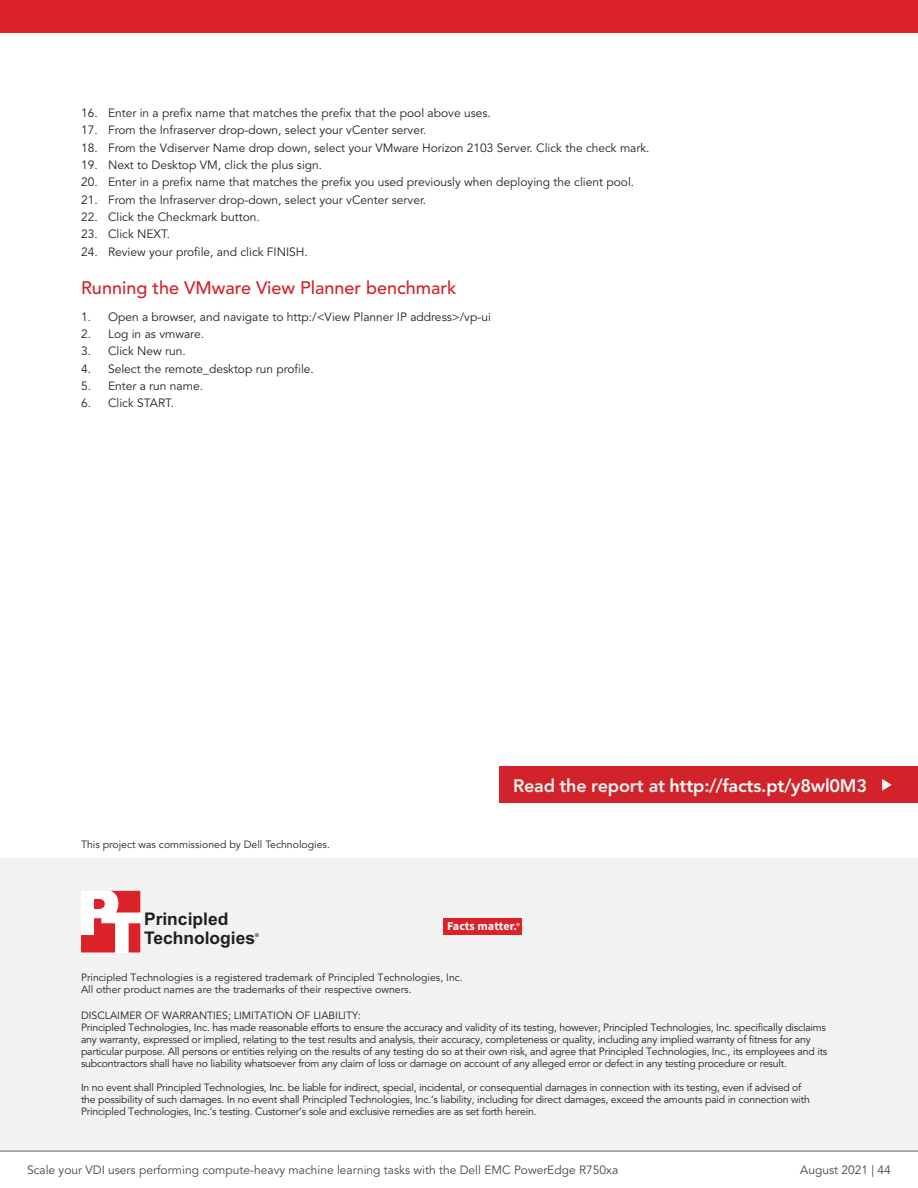
<style>
.page{position:relative;width:918px;height:1188px;background:#fff}
.page>*{position:absolute;margin:0;border:0;box-sizing:border-box;transform-origin:0 0}
.t1{font:800 18px "Avenir LT Pro";letter-spacing:-.01em;color:#fafcfb}
.t2{font:500 18px "Avenir LT Pro";color:#d2232a}
.t3{font:700 17.4px/18.6px "Arial";color:#221e1f}
.t4{font:700 12.15px "Source Sans Pro";color:#fff}
.t5{font:12px "Avenir LT Pro";color:#231f20}
.t6{font:12px "Avenir LT Pro";color:#464647}
.t7{font:10.5px/12px "Avenir LT Pro";letter-spacing:-.02em;color:#231f20}
.t8{font:10.5px/12.6px "Avenir LT Pro";color:#231f20}
.t9{font:700 5.25px "Arial";color:#221e1f}
.s1{color:#f2f2f3}
.s2{font-weight:600;font-size:8.55px}
</style>
<div class="page">
<div style="left:0;top:858px;width:918px;height:293px;background:#f2f2f3"></div>
<svg style="left:81px;top:891px;width:59px;height:62px"></svg>
<div style="left:444px;top:918px;width:78px;height:17px;background:#db2229"></div>
<div style="left:500px;top:766px;width:418px;height:37px;background:#d2232a"></div>
<svg style="left:882px;top:779px;width:10px;height:12px"></svg>
<hr style="left:0;top:1151px;width:918px;height:1px;background:#616265">
<div style="left:0;top:0;width:918px;height:32px;background:#da2128"></div>
<p class="t5" style="left:81px;top:106px;width:411px">16. Enter in a prefix name that matches the prefix that the pool above uses.</p>
<p class="t5" style="left:81px;top:123px;width:347px">17. From the Infraserver drop-down, select your vCenter server.</p>
<p class="t5" style="left:81px;top:140px;width:570px">18. From the Vdiserver Name drop down, select your VMware Horizon 2103 Server. Click the check mark.</p>
<p class="t5" style="left:81px;top:158px;width:243px">19. Next to Desktop VM, click the plus sign.</p>
<p class="t5" style="left:81px;top:175px;width:555px">20. Enter in a prefix name that matches the prefix you used previously when deploying the client pool.</p>
<p class="t5" style="left:81px;top:192px;width:347px">21. From the Infraserver drop-down, select your vCenter server.</p>
<p class="t5" style="left:81px;top:210px;width:180px">22. Click the Checkmark button.</p>
<p class="t5" style="left:81px;top:227px;width:91px">23. Click NEXT.</p>
<p class="t5" style="left:81px;top:245px;width:228px">24. Review your profile, and click FINISH.</p>
<h1 class="t2" style="left:81px;top:277px;width:377px">Running the VMware View Planner benchmark</h1>
<p class="t5" style="left:81px;top:309px;width:411px">1. Open a browser, and navigate to http:/&lt;View Planner IP address&gt;/vp-ui</p>
<p class="t5" style="left:81px;top:327px;width:125px">2. Log in as vmware.</p>
<p class="t5" style="left:81px;top:344px;width:106px">3. Click New run.</p>
<p class="t5" style="left:81px;top:361px;width:234px">4. Select the remote_desktop run profile.</p>
<p class="t5" style="left:81px;top:379px;width:124px">5. Enter a run name.</p>
<p class="t5" style="left:81px;top:396px;width:95px">6. Click START.</p>
<p class="t8" style="left:81px;top:838px;width:250px">This project was commissioned by Dell Technologies.</p>
<h2 class="t3" style="left:144px;top:911px;width:113px">Principled<br>Technologies</h2>
<p class="t9" style="left:255px;top:932px;width:5px">®</p>
<h1 class="t1" style="left:513px;top:775px;width:356px"><span class="s1">Read the report at</span> http://facts.pt/y8wl0M3</h1>
<p class="t4" style="left:447px;top:918px;width:74px">Facts matter.<span class="s2">®</span></p>
<p class="t8" style="left:81px;top:971px;width:383px">Principled Technologies is a registered trademark of Principled Technologies, Inc.<br>All other product names are the trademarks of their respective owners.</p>
<p class="t7" style="left:81px;top:1009px;width:748px">DISCLAIMER OF WARRANTIES; LIMITATION OF LIABILITY:<br>Principled Technologies, Inc. has made reasonable efforts to ensure the accuracy and validity of its testing, however, Principled Technologies, Inc. specifically disclaims any warranty, expressed or implied, relating to the test results and analysis, their accuracy, completeness or quality, including any implied warranty of fitness for any particular purpose. All persons or entities relying on the results of any testing do so at their own risk, and agree that Principled Technologies, Inc., its employees and its subcontractors shall have no liability whatsoever from any claim of loss or damage on account of any alleged error or defect in any testing procedure or result.</p>
<p class="t7" style="left:81px;top:1081px;width:730px">In no event shall Principled Technologies, Inc. be liable for indirect, special, incidental, or consequential damages in connection with its testing, even if advised of the possibility of such damages. In no event shall Principled Technologies, Inc.’s liability, including for direct damages, exceed the amounts paid in connection with<br>Principled Technologies, Inc.’s testing. Customer’s sole and exclusive remedies are as set forth herein.</p>
<p class="t6" style="left:27px;top:1163px;width:593px">Scale your VDI users performing compute-heavy machine learning tasks with the Dell EMC PowerEdge R750xa</p>
<p class="t6" style="left:800px;top:1163px;width:92px">August 2021 | 44</p>
</div>
